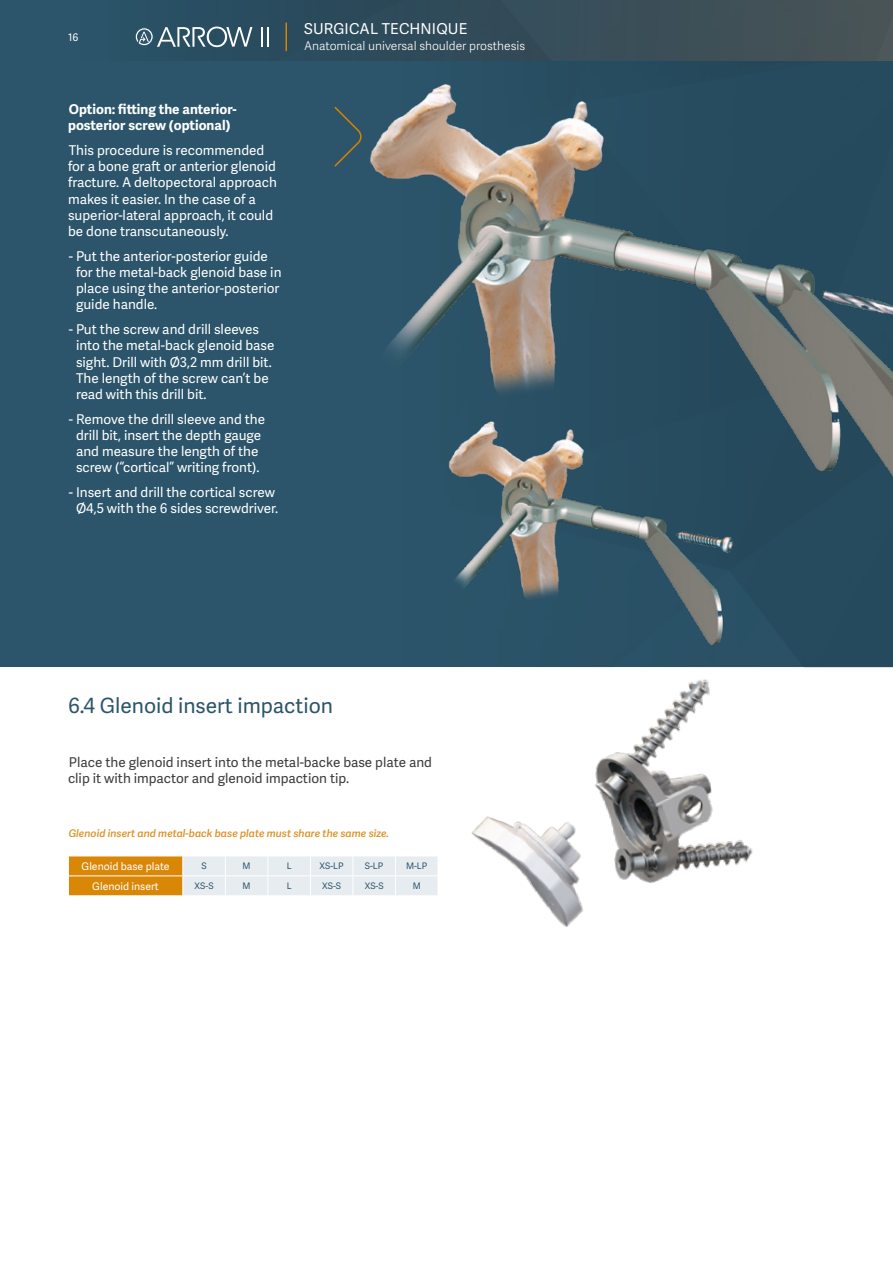
<style>
.page{position:relative;width:893px;height:1263px;background:#fff}
.page>*{position:absolute;margin:0;border:0;box-sizing:border-box;transform-origin:0 0}
.t1{font:21px "Adelle Sans";color:#2c556b}
.t2{font:15px "Adelle Sans";letter-spacing:.01em;color:#fff}
.t3{font:13.5px/16.2px "Adelle Sans";color:#fff}
.t4{font:13.5px/16.2px "Adelle Sans";color:#3c3c3b}
.t5{font:700 13.5px/16.2px "Adelle Sans";color:#fff}
.t6{font:300 12px "Adelle Sans";color:#fff}
.t7{font:italic 600 10.5px "Adelle Sans";color:#dc8f20}
.t8{font:10.5px "Adelle Sans";color:#fff}
.t9{font:9px "Adelle Sans";color:#2c556b}
</style>
<div class="page">
<img style="left:0;top:0;width:893px;height:61px">
<svg style="left:134px;top:27px;width:118px;height:20px;background:#647f8e"></svg>
<hr style="left:266px;top:27px;width:2px;height:20px;background:#fff">
<hr style="left:261px;top:27px;width:2px;height:20px;background:#fff">
<hr style="left:285px;top:23px;width:2px;height:28px;background:#d78300">
<div style="left:0;top:61px;width:893px;height:606px;background:#2c556b"></div>
<svg style="left:334px;top:107px;width:10px;height:60px"></svg>
<img style="left:370px;top:64px;width:523px;height:604px">
<svg style="left:68px;top:856px;width:356px;height:40px;background:#e3cea9"></svg>
<hr style="left:183px;top:895px;width:42px;height:1px;background:#fff">
<hr style="left:225px;top:895px;width:43px;height:1px;background:#fff">
<hr style="left:268px;top:895px;width:42px;height:1px;background:#fff">
<hr style="left:310px;top:895px;width:43px;height:1px;background:#fff">
<hr style="left:353px;top:895px;width:42px;height:1px;background:#fff">
<hr style="left:395px;top:895px;width:43px;height:1px;background:#fff">
<img style="left:424px;top:640px;width:378px;height:287px">
<p class="t8" style="left:68px;top:31px;width:12px">16</p>
<p class="t5" style="left:68px;top:102px;width:170px">Option: fitting the anterior&shy;posterior screw (optional)</p>
<p class="t3" style="left:68px;top:143px;width:210px">This procedure is recommended for a bone graft or anterior glenoid fracture. A deltopectoral approach makes it easier. In the case of a superior-lateral approach, it could be done transcutaneously.</p>
<p class="t3" style="left:76px;top:248px;width:207px;text-indent:-7px">- Put the anterior-posterior guide for the metal-back glenoid base in place using the anterior-posterior guide handle.</p>
<p class="t3" style="left:76px;top:322px;width:200px;text-indent:-7px">- Put the screw and drill sleeves into the metal-back glenoid base sight. Drill with Ø3,2 mm drill bit.<br>The length of the screw can’t be read with this drill bit.</p>
<p class="t3" style="left:69px;top:411px;width:198px;text-align:center">- Remove the drill sleeve and the drill bit, insert the depth gauge and measure the length of the screw (“cortical” writing front).</p>
<p class="t3" style="left:69px;top:484px;width:211px;text-align:center">- Insert and drill the cortical screw<br>Ø4,5 with the 6 sides screwdriver.</p>
<p class="t2" style="left:304px;top:20px;width:165px">SURGICAL TECHNIQUE</p>
<p class="t6" style="left:304px;top:39px;width:223px">Anatomical universal shoulder prosthesis</p>
<h1 class="t1" style="left:68px;top:693px;width:266px">6.4 Glenoid insert impaction</h1>
<p class="t4" style="left:68px;top:754px;width:365px">Place the glenoid insert into the metal-backe base plate and clip it with impactor and glenoid impaction tip.</p>
<p class="t7" style="left:69px;top:827px;width:322px">Glenoid insert and metal-back base plate must share the same size.</p>
<p class="t8" style="left:82px;top:860px;width:90px">Glenoid base plate</p>
<p class="t9" style="left:201px;top:861px;width:7px">S</p>
<p class="t9" style="left:243px;top:861px;width:10px">M</p>
<p class="t9" style="left:287px;top:861px;width:6px">L</p>
<p class="t9" style="left:320px;top:861px;width:26px">XS-LP</p>
<p class="t9" style="left:365px;top:861px;width:20px">S-LP</p>
<p class="t9" style="left:406px;top:861px;width:23px">M-LP</p>
<p class="t8" style="left:92px;top:880px;width:68px">Glenoid insert</p>
<p class="t9" style="left:195px;top:881px;width:20px">XS-S</p>
<p class="t9" style="left:243px;top:881px;width:10px">M</p>
<p class="t9" style="left:287px;top:881px;width:6px">L</p>
<p class="t9" style="left:322px;top:881px;width:20px">XS-S</p>
<p class="t9" style="left:365px;top:881px;width:20px">XS-S</p>
<p class="t9" style="left:413px;top:881px;width:10px">M</p>
</div>
